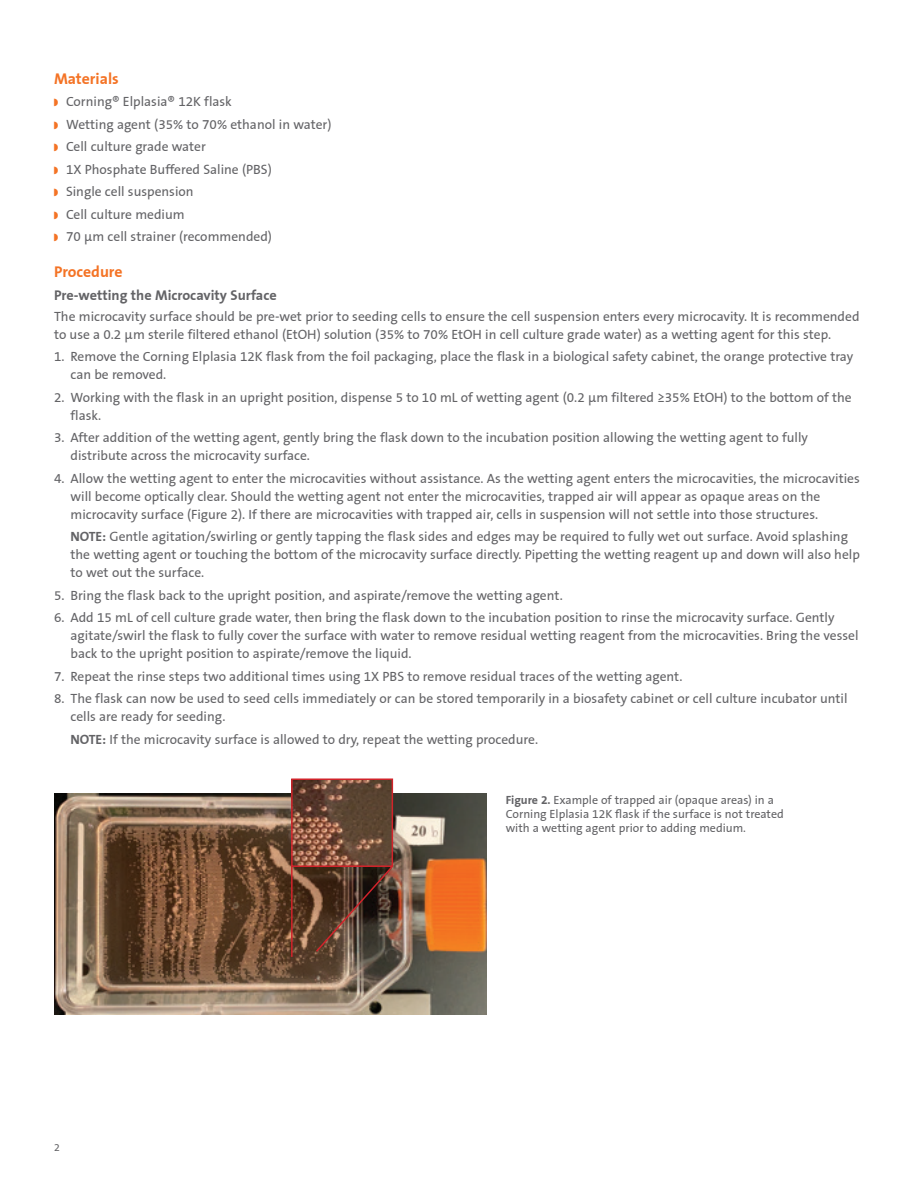
<style>
.page{position:relative;width:918px;height:1188px;background:#fff}
.page>*{position:absolute;margin:0;border:0;box-sizing:border-box;transform-origin:0 0}
.t1{font:700 15.75px "Corning Sans";color:#f47325}
.t2{font:700 14.25px "Corning Sans";color:#636366}
.t3{font:13.5px/18px "Corning Sans";color:#636366}
.t4{font:12px/14px "Corning Sans";color:#636366}
.t5{font:10.5px "Corning Sans";color:#636366}
.s1{color:#f47325}
.s2{font-weight:700}
</style>
<div class="page">
<img style="left:54px;top:793px;width:433px;height:221px">
<img style="left:294px;top:781px;width:96px;height:83px">
<div style="left:291px;top:778px;width:102px;height:89px;border:2px solid #d1232a"></div>
<hr style="left:291px;top:865px;width:2px;height:92px;background:#d1232a">
<img style="left:314px;top:864px;width:81px;height:89px">
<p class="t1" style="left:54px;top:69px;width:66px">Materials</p>
<p class="t3" style="left:54px;top:90px;width:279px;line-height:22.5px"><span class="s1">◗</span> Corning® Elplasia® 12K flask<br><span class="s1">◗</span> Wetting agent (35% to 70% ethanol in water) <span class="s1">◗</span> Cell culture grade water<br><span class="s1">◗</span> 1X Phosphate Buffered Saline (PBS)<br><span class="s1">◗</span> Single cell suspension<br><span class="s1">◗</span> Cell culture medium<br><span class="s1">◗</span> 70 µm cell strainer (recommended)</p>
<p class="t1" style="left:54px;top:263px;width:70px">Procedure</p>
<p class="t2" style="left:54px;top:286px;width:224px">Pre-wetting the Microcavity Surface</p>
<p class="t3" style="left:54px;top:307px;width:807px">The microcavity surface should be pre-wet prior to seeding cells to ensure the cell suspension enters every microcavity. It is recommended to use a 0.2 µm sterile filtered ethanol (EtOH) solution (35% to 70% EtOH in cell culture grade water) as a wetting agent for this step.</p>
<p class="t3" style="left:70px;top:348px;width:784px;text-indent:-16px">1. Remove the Corning Elplasia 12K flask from the foil packaging, place the flask in a biological safety cabinet, the orange protective tray can be removed.</p>
<p class="t3" style="left:70px;top:388px;width:783px;text-indent:-16px">2. Working with the flask in an upright position, dispense 5 to 10 mL of wetting agent (0.2 µm filtered ≥35% EtOH) to the bottom of the flask.</p>
<p class="t3" style="left:70px;top:429px;width:739px;text-indent:-16px">3. After addition of the wetting agent, gently bring the flask down to the incubation position allowing the wetting agent to fully distribute across the microcavity surface.</p>
<p class="t3" style="left:70px;top:469px;width:791px;text-indent:-16px">4. Allow the wetting agent to enter the microcavities without assistance. As the wetting agent enters the microcavities, the microcavities will become optically clear. Should the wetting agent not enter the microcavities, trapped air will appear as opaque areas on the microcavity surface (Figure 2). If there are microcavities with trapped air, cells in suspension will not settle into those structures.</p>
<p class="t3" style="left:70px;top:528px;width:791px"><span class="s2">NOTE:</span> Gentle agitation/swirling or gently tapping the flask sides and edges may be required to fully wet out surface. Avoid splashing the wetting agent or touching the bottom of the microcavity surface directly. Pipetting the wetting reagent up and down will also help to wet out the surface.</p>
<p class="t3" style="left:54px;top:586px;width:510px">5. Bring the flask back to the upright position, and aspirate/remove the wetting agent.</p>
<p class="t3" style="left:70px;top:609px;width:790px;text-indent:-16px">6. Add 15 mL of cell culture grade water, then bring the flask down to the incubation position to rinse the microcavity surface. Gently agitate/swirl the flask to fully cover the surface with water to remove residual wetting reagent from the microcavities. Bring the vessel back to the upright position to aspirate/remove the liquid.</p>
<p class="t3" style="left:54px;top:667px;width:630px">7. Repeat the rinse steps two additional times using 1X PBS to remove residual traces of the wetting agent.</p>
<p class="t3" style="left:70px;top:690px;width:779px;text-indent:-16px">8. The flask can now be used to seed cells immediately or can be stored temporarily in a biosafety cabinet or cell culture incubator until cells are ready for seeding.</p>
<p class="t3" style="left:70px;top:730px;width:469px"><span class="s2">NOTE:</span> If the microcavity surface is allowed to dry, repeat the wetting procedure.</p>
<p class="t5" style="left:54px;top:1141px;width:7px">2</p>
<p class="t4" style="left:506px;top:793px;width:280px"><span class="s2">Figure 2.</span> Example of trapped air (opaque areas) in a<br>Corning Elplasia 12K flask if the surface is not treated with a wetting agent prior to adding medium.</p>
</div>
